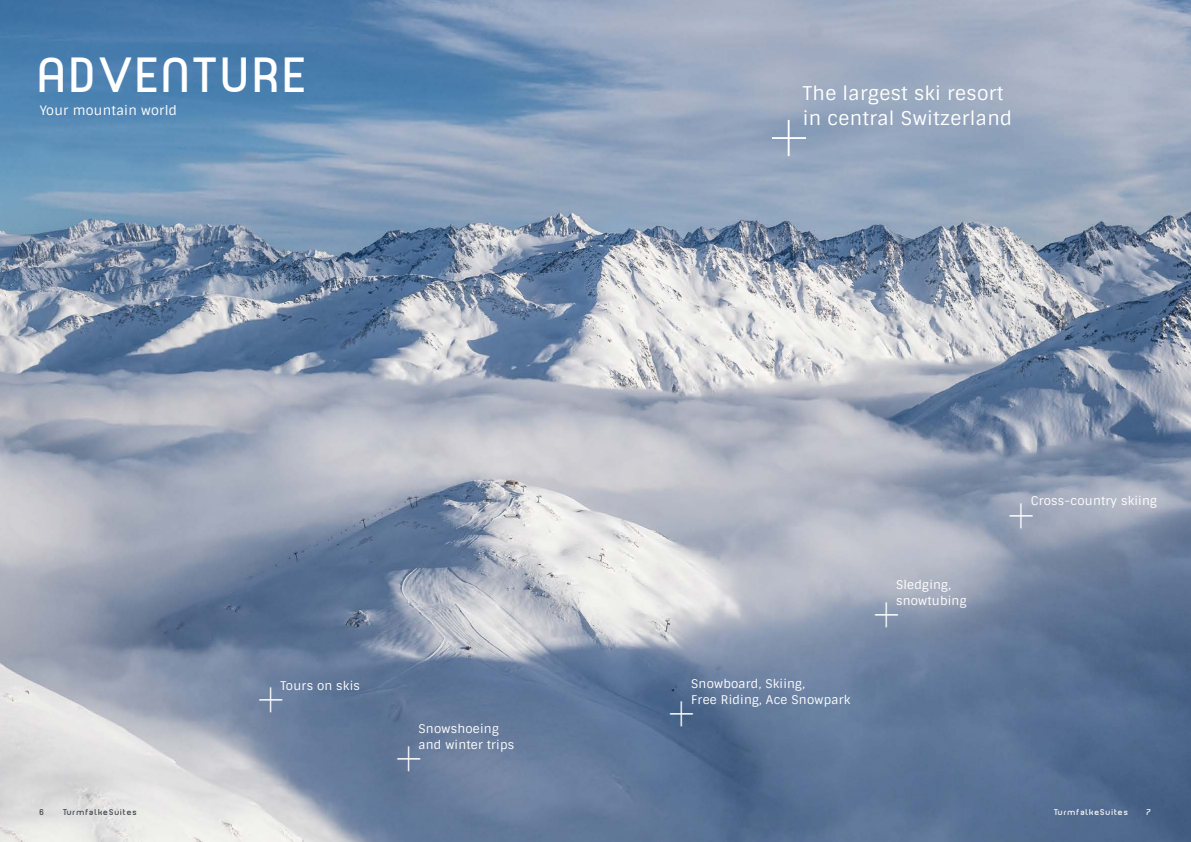
<style>
.page{position:relative;width:1191px;height:842px;background:#fff}
.page>*{position:absolute;margin:0;border:0;box-sizing:border-box;transform-origin:0 0}
.t1{font:100 70px "Roboto";color:#fff}
.t2{font:47px "Planet Estyle";letter-spacing:.1em;color:#fff}
.t3{font:100 47px "Roboto";color:#fff}
.t4{font:19px/25px "Sintony";letter-spacing:.02em;color:#fff}
.t5{font:13px "Sintony";letter-spacing:.02em;color:#fff}
.t6{font:12px/16px "Sintony";letter-spacing:.02em;color:#fff}
.t7{font:8px "Planet Estyle";letter-spacing:.15em;color:#3c4247}
.t8{font:8px "Planet Estyle";letter-spacing:.15em;color:#fff}
</style>
<div class="page">
<img style="left:0;top:0;width:1191px;height:842px">
<h2 class="t2" style="left:40px;top:44px;width:268px">ADVENTURE</h2>
<p class="t5" style="left:40px;top:102px;width:139px">Your mountain world</p>
<p class="t6" style="left:280px;top:677px;width:81px">Tours on skis</p>
<h2 class="t3" style="left:258px;top:667px;width:28px">+</h2>
<p class="t6" style="left:418px;top:721px;width:82px">Snowshoeing</p>
<p class="t6" style="left:418px;top:737px;width:97px">and winter trips</p>
<h2 class="t3" style="left:396px;top:726px;width:28px">+</h2>
<h3 class="t4" style="left:802px;top:81px;width:211px">The largest ski resort in central Switzerland</h3>
<h1 class="t1" style="left:769px;top:88px;width:41px">+</h1>
<p class="t6" style="left:691px;top:676px;width:161px">Snowboard, Skiing,<br>Free Riding, Ace Snowpark</p>
<h2 class="t3" style="left:668px;top:681px;width:28px">+</h2>
<p class="t6" style="left:896px;top:576px;width:72px">Sledging, snowtubing</p>
<h2 class="t3" style="left:873px;top:582px;width:28px">+</h2>
<p class="t6" style="left:1030px;top:493px;width:128px">Cross-country skiing</p>
<h2 class="t3" style="left:1008px;top:482px;width:28px">+</h2>
<p class="t7" style="left:40px;top:807px;width:6px">6</p>
<p class="t7" style="left:63px;top:807px;width:75px">TurmfalkeSuites</p>
<p class="t8" style="left:1054px;top:807px;width:75px">TurmfalkeSuites</p>
<p class="t8" style="left:1146px;top:807px;width:6px">7</p>
</div>
